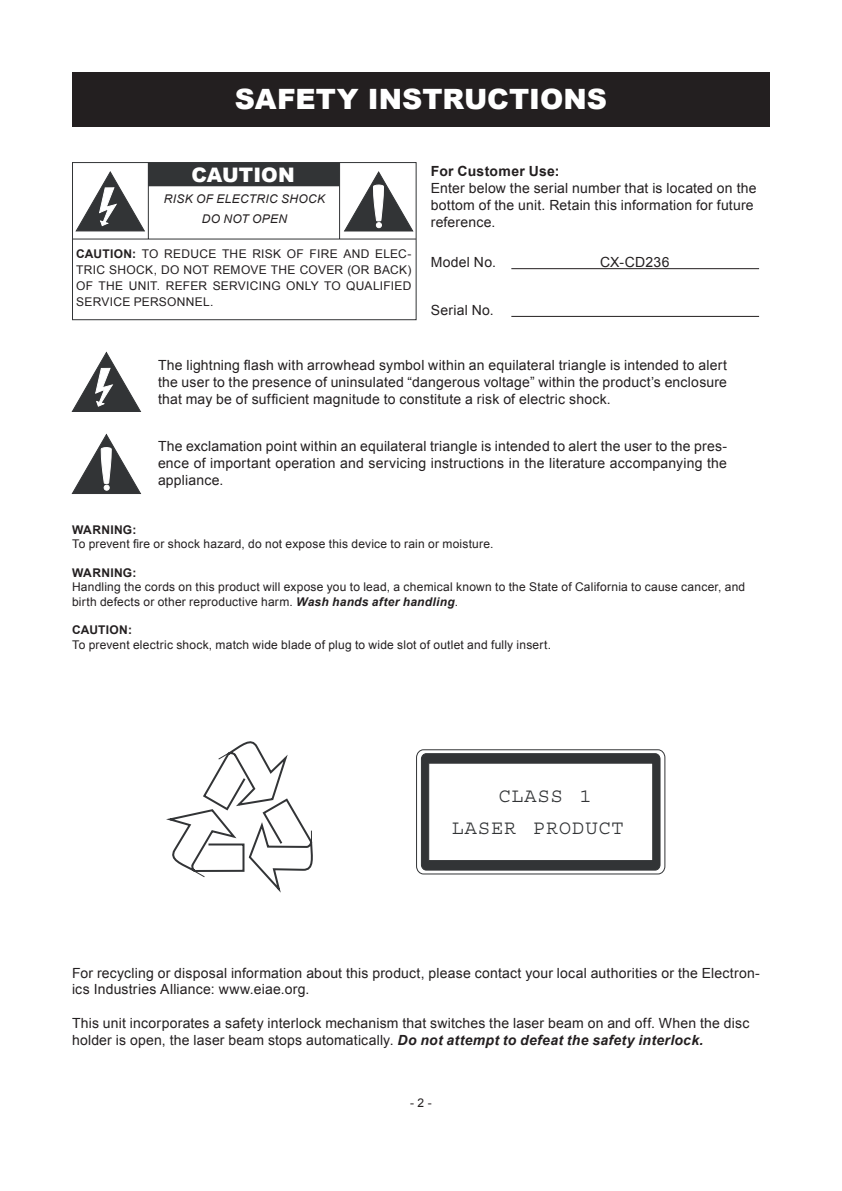
<style>
.page{position:relative;width:842px;height:1191px;background:#fff}
.page>*{position:absolute;margin:0;border:0;box-sizing:border-box;transform-origin:0 0}
.t1{font:900 28px "Arial";color:#fff}
.t2{font:20px/32.8px "Courier";letter-spacing:.055em;color:#323436}
.t3{font:900 20px "Arial";letter-spacing:.005em;color:#fff}
.t4{font:14px/16.8px "Arial";letter-spacing:.015em;color:#231f20}
.t5{font:700 14px "Arial";letter-spacing:.02em;color:#231f20}
.t6{font:12px/16px "Arial";letter-spacing:.02em;color:#231f20;text-align:justify}
.t7{font:italic 12px/20px "Arial";letter-spacing:.025em;color:#231f20;text-align:center}
.t8{font:700 12px "Arial";letter-spacing:.03em;color:#231f20}
.s1{font-weight:700}
.s2{font-weight:700;font-style:italic}
</style>
<div class="page">
<div style="left:72px;top:72px;width:698px;height:54px;background:#231f20"></div>
<div style="left:149px;top:163px;width:190px;height:23px;background:#323436"></div>
<hr style="left:72px;top:238px;width:344px;height:1px;background:#323436">
<hr style="left:148px;top:162px;width:1px;height:77px;background:#323436">
<hr style="left:339px;top:162px;width:1px;height:77px;background:#323436">
<div style="left:72px;top:162px;width:345px;height:158px;border:1px solid #323436"></div>
<svg style="left:344px;top:162px;width:69px;height:70px"></svg>
<svg style="left:76px;top:171px;width:69px;height:60px"></svg>
<hr style="left:511px;top:316px;width:248px;height:1px;background:#231f20">
<hr style="left:511px;top:268px;width:248px;height:1px;background:#231f20">
<svg style="left:72px;top:352px;width:69px;height:142px"></svg>
<svg style="left:166px;top:741px;width:147px;height:152px"></svg>
<div style="left:421px;top:753px;width:239px;height:117px;background:#323436;border-radius:5px"></div>
<div style="left:421px;top:753px;width:239px;height:117px;border:1px solid #323436;border-radius:5px"></div>
<div style="left:416px;top:749px;width:249px;height:125px;border:1px solid #323436;border-radius:7px"></div>
<div style="left:429px;top:763px;width:224px;height:97px;background:#fff"></div>
<div style="left:428px;top:762px;width:225px;height:99px;border:1px solid #323436"></div>
<h1 class="t1" style="left:235px;top:79px;width:374px">SAFETY INSTRUCTIONS</h1>
<h2 class="t3" style="left:191px;top:160px;width:105px">CAUTION</h2>
<p class="t7" style="left:164px;top:189px;width:163px">RISK OF ELECTRIC SHOCK<br>DO NOT OPEN</p>
<p class="t6" style="left:76px;top:246px;width:337px"><span class="s1">CAUTION:</span> TO REDUCE THE RISK OF FIRE AND ELEC-TRIC SHOCK, DO NOT REMOVE THE COVER (OR BACK)<br>OF THE UNIT. REFER SERVICING ONLY TO QUALIFIED SERVICE PERSONNEL.</p>
<p class="t5" style="left:431px;top:162px;width:130px">For Customer Use:</p>
<p class="t4" style="left:431px;top:180px;width:327px">Enter below the serial number that is located on the bottom of the unit. Retain this information for future reference.</p>
<p class="t4" style="left:431px;top:254px;width:67px">Model No.</p>
<p class="t4" style="left:600px;top:254px;width:71px">CX-CD236</p>
<p class="t4" style="left:431px;top:302px;width:64px">Serial No.</p>
<p class="t4" style="left:158px;top:357px;width:571px;text-align:justify">The lightning flash with arrowhead symbol within an equilateral triangle is intended to alert the user to the presence of uninsulated “dangerous voltage” within the product’s enclosure that may be of sufficient magnitude to constitute a risk of electric shock.</p>
<p class="t4" style="left:158px;top:438px;width:570px;text-align:justify">The exclamation point within an equilateral triangle is intended to alert the user to the pres&shy;ence of important operation and servicing instructions in the literature accompanying the appliance.</p>
<p class="t8" style="left:72px;top:521px;width:66px">WARNING:</p>
<p class="t6" style="left:72px;top:536px;width:423px">To prevent fire or shock hazard, do not expose this device to rain or moisture.</p>
<p class="t8" style="left:72px;top:565px;width:66px">WARNING:</p>
<p class="t6" style="left:72px;top:580px;width:675px;line-height:14.4px">Handling the cords on this product will expose you to lead, a chemical known to the State of California to cause cancer, and birth defects or other reproductive harm. <span class="s2">Wash hands after handling</span>.</p>
<p class="t8" style="left:72px;top:622px;width:62px">CAUTION:</p>
<p class="t6" style="left:72px;top:637px;width:481px">To prevent electric shock, match wide blade of plug to wide slot of outlet and fully insert.</p>
<h2 class="t2" style="left:452px;top:779px;width:173px;text-indent:47px">CLASS 1<br>LASER PRODUCT</h2>
<p class="t4" style="left:72px;top:964px;width:689px">For recycling or disposal information about this product, please contact your local authorities or the Electron&shy;ics Industries Alliance: www.eiae.org.</p>
<p class="t4" style="left:72px;top:1014px;width:679px">This unit incorporates a safety interlock mechanism that switches the laser beam on and off. When the disc holder is open, the laser beam stops automatically. <span class="s2">Do not attempt to defeat the safety interlock.</span></p>
<p class="t6" style="left:410px;top:1095px;width:23px">- -</p>
</div>
